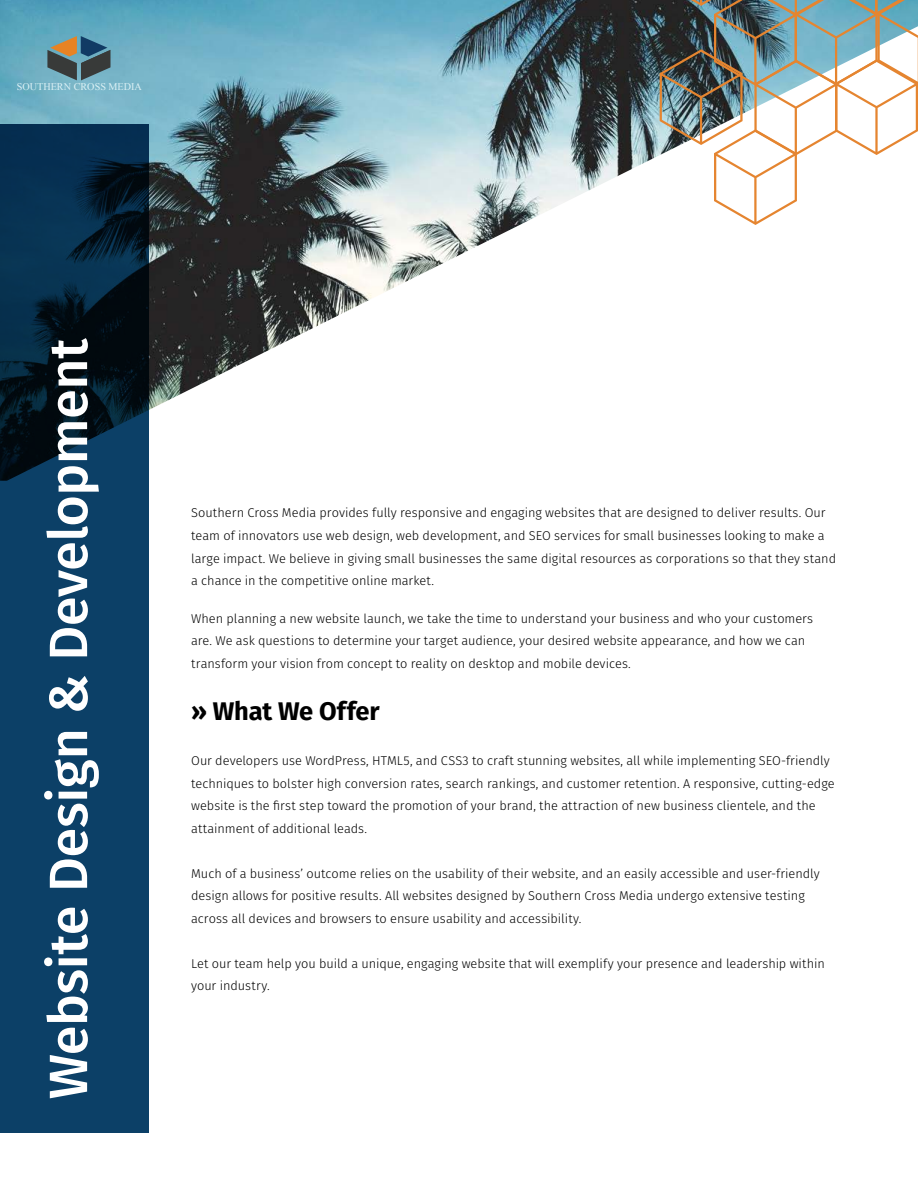
<style>
.page{position:relative;width:918px;height:1188px;background:#fff}
.page>*{position:absolute;margin:0;border:0;box-sizing:border-box;transform-origin:0 0}
.Headline_61_65_Left{font:500 54px "Fira Sans";letter-spacing:-.01em;color:#fff}
.Copy_Text_08_14_Left{font:700 25.5px "Fira Sans";letter-spacing:-.01em;color:#000}
.Copy_Text_08_14_Left-2{font:300 12.75px/22.5px "Fira Sans";color:#000}
.Headline_17_25_Left{font:300 12.75px/22.5px "Fira Sans";color:#000}
.Copy_Text_08_14_Righ{font:300 12.75px "Fira Sans";color:#000}
.Headline_61_65_Left-2{font:300 12.75px "Fira Sans";color:#000}
.t1{font:10.2px "Times New Roman";color:#dcf1f5}
</style>
<div class="page">
<img style="left:0;top:0;width:660px;height:410px">
<svg style="left:0;top:124px;width:149px;height:1008px;background:#093556"></svg>
<svg style="left:660px;top:0;width:258px;height:225px"></svg>
<svg style="left:47px;top:36px;width:64px;height:44px;background:#5c7375"></svg>
<p class="t1" style="left:17px;top:80px;width:127px">SOUTHERN CROSS MEDIA</p>
<p class="Headline_61_65_Left" style="left:25px;top:1099px;width:763px;rotate:-90deg">Website Design &amp; Development</p>
<p class="Headline_61_65_Left-2" style="left:191px;top:504px;width:636px">Southern Cross Media provides fully responsive and engaging websites that are designed to deliver results. Our</p>
<p class="Headline_17_25_Left" style="left:191px;top:524px;width:646px">team of innovators use web design, web development, and SEO services for small businesses looking to make a large impact. We believe in giving small businesses the same digital resources as corporations so that they stand</p>
<p class="Copy_Text_08_14_Left-2" style="left:191px;top:569px;width:244px">a chance in the competitive online market.</p>
<p class="Copy_Text_08_14_Left-2" style="left:191px;top:607px;width:624px">When planning a new website launch, we take the time to understand your business and who your customers are. We ask questions to determine your target audience, your desired website appearance, and how we can transform your vision from concept to reality on desktop and mobile devices.</p>
<p class="Copy_Text_08_14_Left" style="left:191px;top:690px;width:190px">» What We Offer</p>
<p class="Copy_Text_08_14_Left-2" style="left:191px;top:749px;width:645px">Our developers use WordPress, HTML5, and CSS3 to craft stunning websites, all while implementing SEO-friendly techniques to bolster high conversion rates, search rankings, and customer retention. A responsive, cutting-edge website is the first step toward the promotion of your brand, the attraction of new business clientele, and the attainment of additional leads.</p>
<p class="Copy_Text_08_14_Left-2" style="left:191px;top:862px;width:630px">Much of a business’ outcome relies on the usability of their website, and an easily accessible and user-friendly</p>
<p class="Copy_Text_08_14_Righ" style="left:191px;top:887px;width:615px">design allows for positive results. All websites designed by Southern Cross Media undergo extensive testing</p>
<p class="Copy_Text_08_14_Righ" style="left:191px;top:909px;width:392px">across all devices and browsers to ensure usability and accessibility.</p>
<p class="Copy_Text_08_14_Left-2" style="left:191px;top:952px;width:635px">Let our team help you build a unique, engaging website that will exemplify your presence and leadership within your industry.</p>
</div>
